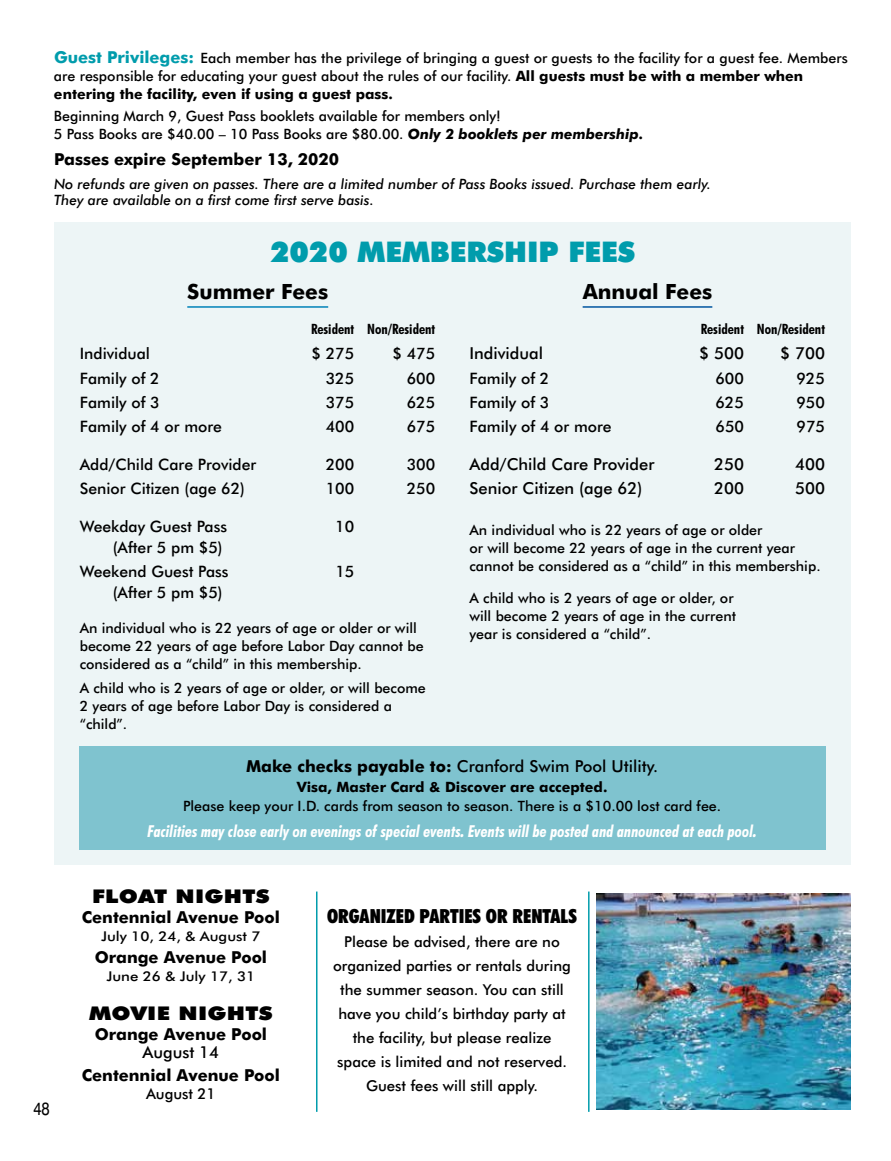
<style>
.page{position:relative;width:891px;height:1161px;background:#fff}
.page>*{position:absolute;margin:0;border:0;box-sizing:border-box;transform-origin:0 0}
.t1{font:900 28.5px "Futura BT";color:#009cac}
.t2{font:700 21px "Futura BT";color:#000}
.t3{font:900 condensed 19.5px "Futura BT";color:#000}
.t4{font:900 18.9px "Futura BT";letter-spacing:.015em;color:#000;scale:1.2 1}
.t5{font:18px "Swiss 721 BT";color:#000;scale:.83 1}
.t6{font:500 16.5px "Futura BT";color:#000}
.t7{font:700 16.5px "Futura BT";color:#000}
.t8{font:italic 700 condensed 16.5px "Futura BT";color:#fff}
.t9{font:500 15.75px/24.3px "Futura BT";color:#000}
.t10{font:500 15px/24px "Futura BT";color:#000;text-align:center}
.t11{font:500 14.25px/18px "Futura BT";color:#000}
.t12{font:italic 500 14.25px/16.5px "Futura BT";color:#000}
.t13{font:700 condensed 14.25px "Futura BT";color:#000}
.t14{font:700 14.25px "Futura BT";color:#000}
.t15{font:500 13.5px "Futura BT";color:#000;scale:1.11 1}
.s1{font-weight:700;font-size:16.5px;color:#009cac}
.s2{font-weight:700}
.s3{font-weight:700;font-style:italic}
</style>
<div class="page">
<div style="left:54px;top:222px;width:796px;height:643px;background:#edf5f6"></div>
<div style="left:79px;top:746px;width:746px;height:104px;background:#7fc3cf"></div>
<hr style="left:187px;top:306px;width:141px;height:2px;background:#0082b8">
<hr style="left:583px;top:306px;width:129px;height:2px;background:#0055a0">
<hr style="left:316px;top:892px;width:2px;height:220px;background:#009cac">
<hr style="left:588px;top:892px;width:2px;height:220px;background:#009cac">
<img style="left:597px;top:894px;width:253px;height:216px">
<p class="t11" style="left:54px;top:49px;width:795px"><span class="s1">Guest Privileges:</span> Each member has the privilege of bringing a guest or guests to the facility for a guest fee. Members are responsible for educating your guest about the rules of our facility. <span class="s2">All guests must be with a member when entering the facility, even if using a guest pass.</span></p>
<p class="t11" style="left:54px;top:107px;width:591px">Beginning March 9, Guest Pass booklets available for members only!<br>5 Pass Books are $40.00 – 10 Pass Books are $80.00. <span class="s3">Only 2 booklets per membership.</span></p>
<p class="t7" style="left:54px;top:149px;width:287px">Passes expire September 13, 2020</p>
<p class="t12" style="left:54px;top:175px;width:659px">No refunds are given on passes. There are a limited number of Pass Books issued. Purchase them early.<br>They are available on a first come first serve basis.</p>
<h1 class="t1" style="left:270px;top:234px;width:367px">2020 MEMBERSHIP FEES</h1>
<h2 class="t2" style="left:187px;top:279px;width:142px">Summer Fees</h2>
<p class="t13" style="left:311px;top:320px;width:126px">Resident Non/Resident</p>
<h2 class="t2" style="left:583px;top:279px;width:131px">Annual Fees</h2>
<p class="t13" style="left:701px;top:320px;width:126px">Resident Non/Resident</p>
<p class="t9" style="left:80px;top:341px;width:72px">Individual</p>
<p class="t9" style="left:311px;top:341px;width:44px">$ 275</p>
<p class="t9" style="left:392px;top:341px;width:44px">$ 475</p>
<p class="t9" style="left:80px;top:366px;width:81px">Family of 2</p>
<p class="t9" style="left:326px;top:366px;width:30px">325</p>
<p class="t9" style="left:407px;top:366px;width:30px">600</p>
<p class="t9" style="left:80px;top:390px;width:81px">Family of 3</p>
<p class="t9" style="left:326px;top:390px;width:30px">375</p>
<p class="t9" style="left:407px;top:390px;width:30px">625</p>
<p class="t9" style="left:80px;top:414px;width:144px">Family of 4 or more</p>
<p class="t9" style="left:326px;top:414px;width:30px">400</p>
<p class="t9" style="left:407px;top:414px;width:30px">675</p>
<p class="t9" style="left:80px;top:452px;width:178px">Add/Child Care Provider</p>
<p class="t9" style="left:326px;top:452px;width:30px">200</p>
<p class="t9" style="left:407px;top:452px;width:30px">300</p>
<p class="t9" style="left:80px;top:476px;width:167px">Senior Citizen (age 62)</p>
<p class="t9" style="left:326px;top:476px;width:30px">100</p>
<p class="t9" style="left:407px;top:476px;width:30px">250</p>
<p class="t9" style="left:80px;top:514px;width:149px">Weekday Guest Pass</p>
<p class="t9" style="left:335px;top:514px;width:21px">10</p>
<p class="t9" style="left:80px;top:535px;width:150px;text-indent:33px">(After 5 pm $5)<br>Weekend Guest Pass</p>
<p class="t9" style="left:335px;top:559px;width:21px">15</p>
<p class="t9" style="left:113px;top:580px;width:111px">(After 5 pm $5)</p>
<p class="t11" style="left:80px;top:619px;width:345px">An individual who is 22 years of age or older or will become 22 years of age before Labor Day cannot be considered as a “child” in this membership.</p>
<p class="t11" style="left:80px;top:679px;width:348px">A child who is 2 years of age or older, or will become<br>2 years of age before Labor Day is considered a “child”.</p>
<p class="t6" style="left:470px;top:343px;width:75px">Individual</p>
<p class="t6" style="left:699px;top:343px;width:46px">$ 500</p>
<p class="t6" style="left:780px;top:343px;width:46px">$ 700</p>
<p class="t9" style="left:470px;top:366px;width:81px">Family of 2</p>
<p class="t9" style="left:715px;top:366px;width:30px">600</p>
<p class="t9" style="left:796px;top:366px;width:30px">925</p>
<p class="t9" style="left:470px;top:390px;width:81px">Family of 3</p>
<p class="t9" style="left:715px;top:390px;width:30px">625</p>
<p class="t9" style="left:796px;top:390px;width:30px">950</p>
<p class="t9" style="left:470px;top:414px;width:144px">Family of 4 or more</p>
<p class="t9" style="left:715px;top:414px;width:30px">650</p>
<p class="t9" style="left:797px;top:414px;width:30px">975</p>
<p class="t6" style="left:470px;top:454px;width:186px">Add/Child Care Provider</p>
<p class="t6" style="left:714px;top:454px;width:31px">250</p>
<p class="t6" style="left:795px;top:454px;width:31px">400</p>
<p class="t6" style="left:470px;top:478px;width:175px">Senior Citizen (age 62)</p>
<p class="t6" style="left:714px;top:478px;width:31px">200</p>
<p class="t6" style="left:795px;top:478px;width:31px">500</p>
<p class="t11" style="left:470px;top:521px;width:353px">An individual who is 22 years of age or older<br>or will become 22 years of age in the current year cannot be considered as a “child” in this membership.</p>
<p class="t11" style="left:470px;top:589px;width:268px">A child who is 2 years of age or older, or will become 2 years of age in the current year is considered a “child”.</p>
<p class="t5" style="left:33px;top:1098px;width:21px">48</p>
<p class="t6" style="left:246px;top:756px;width:414px"><span class="s2">Make checks payable to:</span> Cranford Swim Pool Utility.</p>
<p class="t14" style="left:297px;top:778px;width:312px">Visa, Master Card &amp; Discover are accepted.</p>
<p class="t11" style="left:183px;top:797px;width:540px">Please keep your I.D. cards from season to season. There is a $10.00 lost card fee.</p>
<p class="t8" style="left:147px;top:821px;width:611px">Facilities may close early on evenings of special events. Events will be posted and announced at each pool.</p>
<h3 class="t4" style="left:92px;top:884px;width:150px">FLOAT NIGHTS</h3>
<p class="t7" style="left:82px;top:907px;width:199px">Centennial Avenue Pool</p>
<p class="t15" style="left:101px;top:928px;width:145px">July 10, 24, &amp; August 7</p>
<p class="t7" style="left:95px;top:947px;width:174px">Orange Avenue Pool</p>
<p class="t15" style="left:107px;top:968px;width:135px">June 26 &amp; July 17, 31</p>
<h3 class="t4" style="left:89px;top:1002px;width:155px">MOVIE NIGHTS</h3>
<p class="t7" style="left:95px;top:1024px;width:174px">Orange Avenue Pool</p>
<p class="t6" style="left:143px;top:1042px;width:78px">August 14</p>
<p class="t7" style="left:82px;top:1065px;width:199px">Centennial Avenue Pool</p>
<p class="t10" style="left:146px;top:1081px;width:71px">August 21</p>
<h3 class="t3" style="left:327px;top:904px;width:251px">ORGANIZED PARTIES OR RENTALS</h3>
<p class="t10" style="left:333px;top:929px;width:239px">Please be advised, there are no organized parties or rentals during the summer season. You can still have you child’s birthday party at the facility, but please realize space is limited and not reserved.<br>Guest fees will still apply.</p>
</div>
